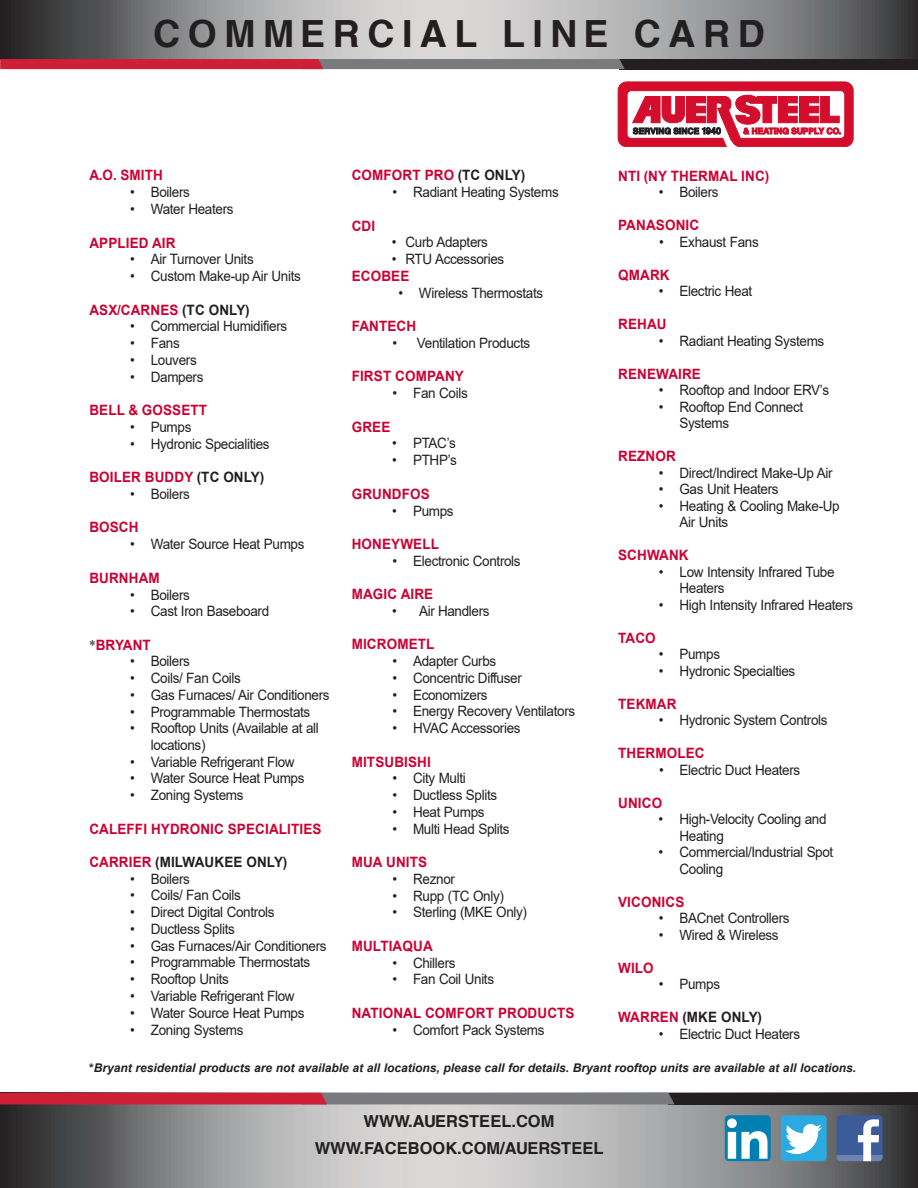
<style>
.page{position:relative;width:918px;height:1188px;background:#fff}
.page>*{position:absolute;margin:0;border:0;box-sizing:border-box;transform-origin:0 0}
.t1{font:700 37.5px "Swansea";letter-spacing:.2em;color:#231f20}
.t2{font:700 16.5px "Swansea";color:#231f20}
.t3{font:14.25px/16.5px "Arial";letter-spacing:-.025em;color:#231f20;scale:.95 1}
.Subtitle{font:700 14.25px "Arial";letter-spacing:.01em;color:#c03;scale:.95 1}
.Subtitle-2{font:700 14.25px "Arial";letter-spacing:.01em;color:#231f20;scale:.95 1}
.Subtitle-3{font:italic 700 12px "Arial";color:#231f20}
.s1{color:#231f20}
.s2{font-family:"Times New Roman";font-weight:400;color:#231f20}
.s3{color:#c03}
.s4{font-style:normal}
</style>
<div class="page">
<svg style="left:0;top:1104px;width:918px;height:84px;background:#999"></svg>
<svg style="left:781px;top:1115px;width:46px;height:46px"></svg>
<img style="left:725px;top:1115px;width:46px;height:46px">
<svg style="left:837px;top:1115px;width:46px;height:46px"></svg>
<svg style="left:618px;top:82px;width:235px;height:65px"></svg>
<svg style="left:0;top:0;width:918px;height:59px;background:#969697"></svg>
<div style="left:620px;top:59px;width:298px;height:10px;background:#231f20"></div>
<svg style="left:0;top:59px;width:625px;height:10px;background:#a34b58"></svg>
<div style="left:669px;top:1093px;width:249px;height:11px;background:#231f20"></div>
<svg style="left:0;top:1093px;width:674px;height:11px;background:#a14d5a"></svg>
<p class="t1" style="left:153px;top:11px;width:613px">COMMERCIAL LINE CARD</p>
<p class="Subtitle" style="left:89px;top:165px;width:79px">A.O. SMITH</p>
<p class="t3" style="left:130px;top:184px;width:64px">• Boilers</p>
<p class="t3" style="left:130px;top:201px;width:110px">• Water Heaters</p>
<p class="Subtitle" style="left:89px;top:232px;width:92px">APPLIED AIR</p>
<p class="t3" style="left:130px;top:251px;width:132px">• Air Turnover Units</p>
<p class="t3" style="left:130px;top:268px;width:181px">• Custom Make-up Air Units</p>
<p class="Subtitle" style="left:89px;top:300px;width:170px">ASX/CARNES <span class="s1">(TC ONLY)</span></p>
<p class="t3" style="left:130px;top:318px;width:167px">• Commercial Humidifiers</p>
<p class="t3" style="left:130px;top:335px;width:54px">• Fans</p>
<p class="t3" style="left:130px;top:352px;width:72px">• Louvers</p>
<p class="t3" style="left:130px;top:368px;width:79px">• Dampers</p>
<p class="Subtitle" style="left:89px;top:400px;width:126px">BELL &amp; GOSSETT</p>
<p class="t3" style="left:130px;top:419px;width:66px">• Pumps</p>
<p class="t3" style="left:130px;top:435px;width:148px">• Hydronic Specialities</p>
<p class="Subtitle" style="left:89px;top:467px;width:186px">BOILER BUDDY <span class="s1">(TC ONLY)</span></p>
<p class="t3" style="left:130px;top:486px;width:64px">• Boilers</p>
<p class="Subtitle" style="left:89px;top:517px;width:53px">BOSCH</p>
<p class="t3" style="left:130px;top:536px;width:185px">• Water Source Heat Pumps</p>
<p class="Subtitle" style="left:89px;top:568px;width:76px">BURNHAM</p>
<p class="t3" style="left:130px;top:586px;width:64px">• Boilers</p>
<p class="t3" style="left:130px;top:603px;width:148px">• Cast Iron Baseboard</p>
<p class="Subtitle" style="left:89px;top:634px;width:67px"><span class="s2">*</span>BRYANT</p>
<p class="t3" style="left:130px;top:653px;width:64px">• Boilers</p>
<p class="t3" style="left:130px;top:670px;width:118px">• Coils/ Fan Coils</p>
<p class="t3" style="left:130px;top:686px;width:211px">• Gas Furnaces/ Air Conditioners</p>
<p class="t3" style="left:130px;top:703px;width:191px">• Programmable Thermostats</p>
<p class="t3" style="left:151px;top:720px;width:178px;text-indent:-21px">• Rooftop Units (Available at all locations)</p>
<p class="t3" style="left:130px;top:753px;width:175px">• Variable Refrigerant Flow</p>
<p class="t3" style="left:130px;top:770px;width:185px">• Water Source Heat Pumps</p>
<p class="t3" style="left:130px;top:787px;width:121px">• Zoning Systems</p>
<p class="Subtitle" style="left:89px;top:819px;width:246px">CALEFFI HYDRONIC SPECIALITIES</p>
<p class="Subtitle-2" style="left:89px;top:852px;width:210px"><span class="s3">CARRIER</span> (MILWAUKEE ONLY)</p>
<p class="t3" style="left:130px;top:870px;width:64px">• Boilers</p>
<p class="t3" style="left:130px;top:887px;width:118px">• Coils/ Fan Coils</p>
<p class="t3" style="left:130px;top:904px;width:153px">• Direct Digital Controls</p>
<p class="t3" style="left:130px;top:921px;width:112px">• Ductless Splits</p>
<p class="t3" style="left:130px;top:937px;width:208px">• Gas Furnaces/Air Conditioners</p>
<p class="t3" style="left:130px;top:954px;width:191px">• Programmable Thermostats</p>
<p class="t3" style="left:130px;top:971px;width:105px">• Rooftop Units</p>
<p class="t3" style="left:130px;top:988px;width:175px">• Variable Refrigerant Flow</p>
<p class="t3" style="left:130px;top:1004px;width:185px">• Water Source Heat Pumps</p>
<p class="t3" style="left:130px;top:1021px;width:121px">• Zoning Systems</p>
<p class="Subtitle" style="left:352px;top:165px;width:184px">COMFORT PRO <span class="s1">(TC ONLY)</span></p>
<p class="t3" style="left:393px;top:184px;width:176px">• Radiant Heating Systems</p>
<p class="Subtitle" style="left:352px;top:216px;width:26px">CDI</p>
<p class="t3" style="left:392px;top:234px;width:103px">• Curb Adapters</p>
<p class="t3" style="left:392px;top:251px;width:120px">• RTU Accessories</p>
<p class="Subtitle" style="left:352px;top:266px;width:62px">ECOBEE</p>
<p class="t3" style="left:398px;top:284px;width:154px">• Wireless Thermostats</p>
<p class="Subtitle" style="left:352px;top:316px;width:69px">FANTECH</p>
<p class="t3" style="left:393px;top:335px;width:146px">• Ventilation Products</p>
<p class="Subtitle" style="left:352px;top:366px;width:120px">FIRST COMPANY</p>
<p class="t3" style="left:393px;top:385px;width:81px">• Fan Coils</p>
<p class="Subtitle" style="left:352px;top:417px;width:42px">GREE</p>
<p class="t3" style="left:392px;top:435px;width:69px">• PTAC’s</p>
<p class="t3" style="left:392px;top:452px;width:70px">• PTHP’s</p>
<p class="Subtitle" style="left:352px;top:484px;width:84px">GRUNDFOS</p>
<p class="t3" style="left:392px;top:502px;width:66px">• Pumps</p>
<p class="Subtitle" style="left:352px;top:534px;width:93px">HONEYWELL</p>
<p class="t3" style="left:393px;top:552px;width:136px">• Electronic Controls</p>
<p class="Subtitle" style="left:352px;top:584px;width:87px">MAGIC AIRE</p>
<p class="t3" style="left:392px;top:603px;width:104px">• Air Handlers</p>
<p class="Subtitle" style="left:352px;top:634px;width:89px">MICROMETL</p>
<p class="t3" style="left:392px;top:653px;width:111px">• Adapter Curbs</p>
<p class="t3" style="left:392px;top:669px;width:138px">• Concentric Diffuser</p>
<p class="t3" style="left:392px;top:686px;width:102px">• Economizers</p>
<p class="t3" style="left:392px;top:703px;width:194px">• Energy Recovery Ventilators</p>
<p class="t3" style="left:392px;top:720px;width:136px">• HVAC Accessories</p>
<p class="Subtitle" style="left:352px;top:751px;width:85px">MITSUBISHI</p>
<p class="t3" style="left:392px;top:770px;width:79px">• City Multi</p>
<p class="t3" style="left:392px;top:787px;width:112px">• Ductless Splits</p>
<p class="t3" style="left:392px;top:803px;width:99px">• Heat Pumps</p>
<p class="t3" style="left:392px;top:820px;width:125px">• Multi Head Splits</p>
<p class="Subtitle" style="left:352px;top:852px;width:81px">MUA UNITS</p>
<p class="t3" style="left:393px;top:870px;width:67px">• Reznor</p>
<p class="t3" style="left:393px;top:887px;width:119px">• Rupp (TC Only)</p>
<p class="t3" style="left:393px;top:904px;width:143px">• Sterling (MKE Only)</p>
<p class="Subtitle" style="left:352px;top:936px;width:87px">MULTIAQUA</p>
<p class="t3" style="left:392px;top:954px;width:68px">• Chillers</p>
<p class="t3" style="left:392px;top:971px;width:109px">• Fan Coil Units</p>
<p class="Subtitle" style="left:352px;top:1003px;width:236px">NATIONAL COMFORT PRODUCTS</p>
<p class="t3" style="left:392px;top:1021px;width:162px">• Comfort Pack Systems</p>
<p class="Subtitle" style="left:618px;top:166px;width:160px">NTI (NY THERMAL INC)</p>
<p class="t3" style="left:659px;top:184px;width:64px">• Boilers</p>
<p class="Subtitle" style="left:618px;top:215px;width:87px">PANASONIC</p>
<p class="t3" style="left:659px;top:233px;width:106px">• Exhaust Fans</p>
<p class="Subtitle" style="left:618px;top:265px;width:56px">QMARK</p>
<p class="t3" style="left:659px;top:283px;width:100px">• Electric Heat</p>
<p class="Subtitle" style="left:618px;top:314px;width:53px">REHAU</p>
<p class="t3" style="left:659px;top:332px;width:176px">• Radiant Heating Systems</p>
<p class="Subtitle" style="left:618px;top:364px;width:89px">RENEWAIRE</p>
<p class="t3" style="left:659px;top:382px;width:181px">• Rooftop and Indoor ERV’s</p>
<p class="t3" style="left:680px;top:398px;width:132px;text-indent:-21px">• Rooftop End Connect<br>Systems</p>
<p class="Subtitle" style="left:618px;top:446px;width:62px">REZNOR</p>
<p class="t3" style="left:659px;top:464px;width:184px">• Direct/Indirect Make-Up Air</p>
<p class="t3" style="left:659px;top:481px;width:128px">• Gas Unit Heaters</p>
<p class="t3" style="left:680px;top:497px;width:170px;text-indent:-21px">• Heating &amp; Cooling Make-Up<br>Air Units</p>
<p class="Subtitle" style="left:618px;top:545px;width:76px">SCHWANK</p>
<p class="t3" style="left:680px;top:563px;width:165px;text-indent:-21px">• Low Intensity Infrared Tube<br>Heaters</p>
<p class="t3" style="left:659px;top:596px;width:206px">• High Intensity Infrared Heaters</p>
<p class="Subtitle" style="left:618px;top:628px;width:41px">TACO</p>
<p class="t3" style="left:659px;top:646px;width:66px">• Pumps</p>
<p class="t3" style="left:659px;top:662px;width:145px">• Hydronic Specialties</p>
<p class="Subtitle" style="left:618px;top:694px;width:63px">TEKMAR</p>
<p class="t3" style="left:659px;top:712px;width:179px">• Hydronic System Controls</p>
<p class="Subtitle" style="left:618px;top:743px;width:93px">THERMOLEC</p>
<p class="t3" style="left:659px;top:761px;width:150px">• Electric Duct Heaters</p>
<p class="Subtitle" style="left:618px;top:793px;width:48px">UNICO</p>
<p class="t3" style="left:680px;top:811px;width:156px;text-indent:-21px">• High-Velocity Cooling and<br>Heating</p>
<p class="t3" style="left:680px;top:844px;width:164px;text-indent:-21px">• Commercial/Industrial Spot<br>Cooling</p>
<p class="Subtitle" style="left:618px;top:892px;width:71px">VICONICS</p>
<p class="t3" style="left:659px;top:910px;width:139px">• BACnet Controllers</p>
<p class="t3" style="left:659px;top:926px;width:128px">• Wired &amp; Wireless</p>
<p class="Subtitle" style="left:618px;top:958px;width:39px">WILO</p>
<p class="t3" style="left:659px;top:976px;width:66px">• Pumps</p>
<p class="Subtitle-2" style="left:618px;top:1007px;width:153px"><span class="s3">WARREN</span> (MKE ONLY)</p>
<p class="t3" style="left:659px;top:1025px;width:150px">• Electric Duct Heaters</p>
<p class="Subtitle-3" style="left:89px;top:1060px;width:768px"><span class="s4">*</span>Bryant residential products are not available at all locations, please call for details. Bryant rooftop units are available at all locations.</p>
<p class="t2" style="left:364px;top:1111px;width:192px">WWW.AUERSTEEL.COM</p>
<p class="t2" style="left:315px;top:1138px;width:290px">WWW.FACEBOOK.COM/AUERSTEEL</p>
</div>
